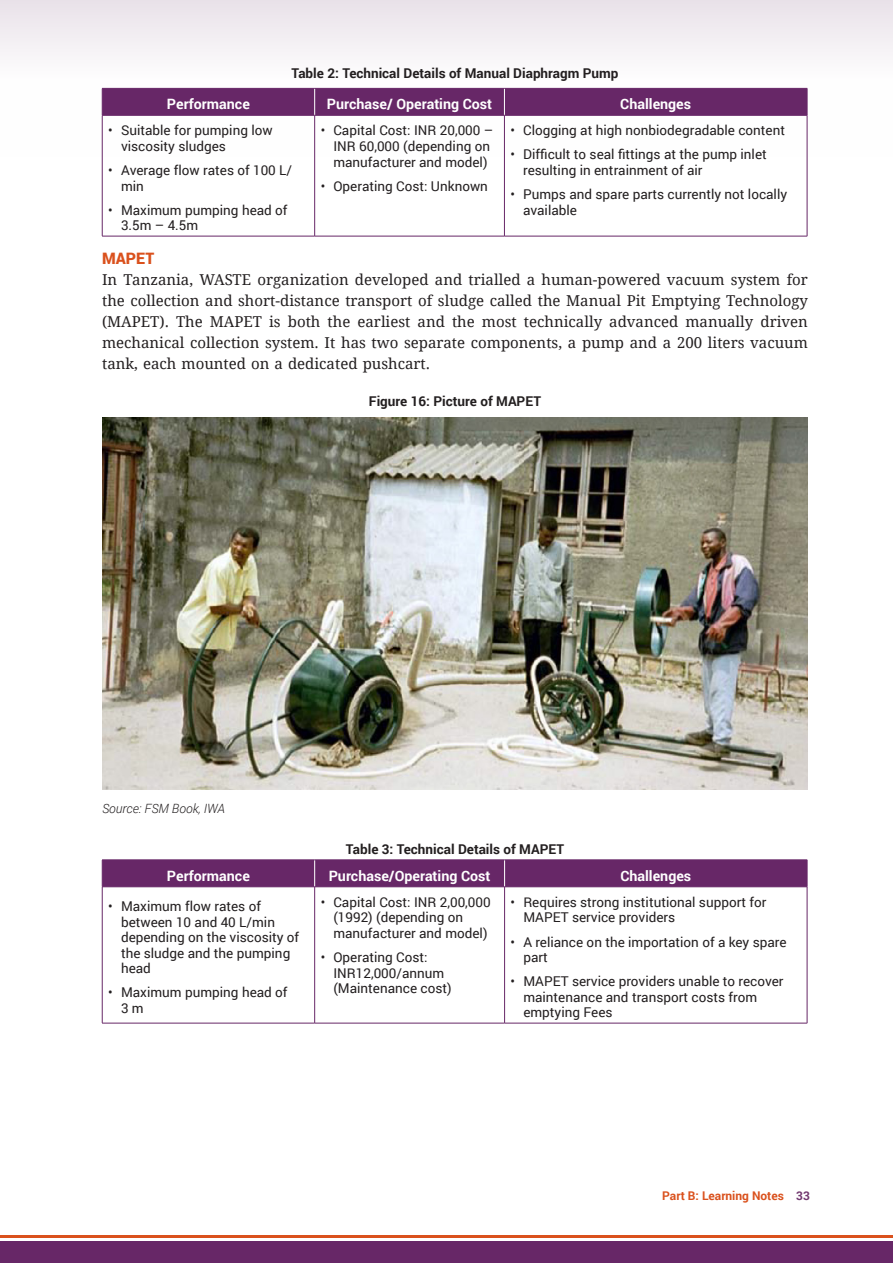
<style>
.page{position:relative;width:893px;height:1263px;background:#fff}
.page>*{position:absolute;margin:0;border:0;box-sizing:border-box;transform-origin:0 0}
.subhead3{font:900 15.75px "Roboto";letter-spacing:.005em;color:#da511d}
.Running_Body_Text{font:15px/21px "Droid Serif";color:#231f20;text-align:justify}
.TABLE_header_row_tex{font:700 14.25px "Roboto";color:#fff}
.t1{font:13.5px/15.5px "Roboto";color:#231f20}
.Pic_and_Tables_headi{font:700 13.5px "Roboto";color:#231f20}
.Pic_and_Table_Captio{font:italic 300 12.75px "Roboto";color:#231f20}
.t2{font:700 12px "Roboto";color:#da511d}
.s1{color:#723970}
</style>
<div class="page">
<div style="left:0;top:1241px;width:893px;height:22px;background:#672767"></div>
<hr style="left:0;top:1235px;width:893px;height:3px;background:#da511d">
<div style="left:0;top:0;width:893px;height:156px;background:linear-gradient(to bottom,#eee8ee,#fff)"></div>
<div style="left:102px;top:88px;width:706px;height:27px;background:#672767"></div>
<hr style="left:102px;top:115px;width:1px;height:121px;background:#672767">
<hr style="left:102px;top:115px;width:213px;height:1px;background:#672767">
<hr style="left:102px;top:236px;width:213px;height:1px;background:#672767">
<hr style="left:314px;top:115px;width:1px;height:121px;background:#672767">
<hr style="left:315px;top:115px;width:189px;height:1px;background:#672767">
<hr style="left:504px;top:115px;width:303px;height:1px;background:#672767">
<hr style="left:504px;top:115px;width:1px;height:121px;background:#672767">
<hr style="left:807px;top:115px;width:1px;height:121px;background:#672767">
<hr style="left:315px;top:236px;width:189px;height:1px;background:#672767">
<hr style="left:504px;top:236px;width:303px;height:1px;background:#672767">
<img style="left:102px;top:418px;width:706px;height:371px">
<hr style="left:102px;top:859px;width:213px;height:1px;background:#672767">
<hr style="left:315px;top:859px;width:190px;height:1px;background:#672767">
<hr style="left:505px;top:859px;width:302px;height:1px;background:#672767">
<div style="left:102px;top:860px;width:706px;height:27px;background:#672767"></div>
<hr style="left:102px;top:887px;width:1px;height:136px;background:#672767">
<hr style="left:102px;top:886px;width:213px;height:1px;background:#672767">
<hr style="left:102px;top:1023px;width:213px;height:1px;background:#672767">
<hr style="left:314px;top:887px;width:1px;height:136px;background:#672767">
<hr style="left:315px;top:886px;width:190px;height:1px;background:#672767">
<hr style="left:315px;top:1023px;width:190px;height:1px;background:#672767">
<hr style="left:504px;top:887px;width:1px;height:136px;background:#672767">
<hr style="left:505px;top:886px;width:302px;height:1px;background:#672767">
<hr style="left:807px;top:887px;width:1px;height:136px;background:#672767">
<hr style="left:505px;top:1023px;width:302px;height:1px;background:#672767">
<p class="Pic_and_Tables_headi" style="left:291px;top:64px;width:329px">Table 2: Technical Details of Manual Diaphragm Pump</p>
<p class="TABLE_header_row_tex" style="left:167px;top:94px;width:84px">Performance</p>
<p class="TABLE_header_row_tex" style="left:327px;top:94px;width:167px">Purchase/ Operating Cost</p>
<p class="TABLE_header_row_tex" style="left:620px;top:94px;width:72px">Challenges</p>
<p class="t1" style="left:121px;top:122px;width:153px;text-indent:-13px">• Suitable for pumping low viscosity sludges</p>
<p class="t1" style="left:121px;top:162px;width:173px;text-indent:-13px">• Average flow rates of 100 L/ min</p>
<p class="t1" style="left:121px;top:202px;width:168px;text-indent:-13px">• Maximum pumping head of<br>3.5m – 4.5m</p>
<p class="t1" style="left:333px;top:122px;width:161px;text-indent:-13px">• Capital Cost: INR 20,000 –<br>INR 60,000 (depending on manufacturer and model)</p>
<p class="t1" style="left:321px;top:177px;width:169px">• Operating Cost: Unknown</p>
<p class="t1" style="left:510px;top:122px;width:276px">• Clogging at high nonbiodegradable content</p>
<p class="t1" style="left:523px;top:146px;width:245px;text-indent:-13px">• Difficult to seal fittings at the pump inlet resulting in entrainment of air</p>
<p class="t1" style="left:523px;top:186px;width:266px;text-indent:-13px">• Pumps and spare parts currently not locally available</p>
<p class="subhead3" style="left:102px;top:247px;width:54px">MAPET</p>
<p class="Running_Body_Text" style="left:102px;top:269px;width:707px">In Tanzania, WASTE organization developed and trialled a human-powered vacuum system for the collection and short-distance transport of sludge called the Manual Pit Emptying Technology (MAPET). The MAPET is both the earliest and the most technically advanced manually driven mechanical collection system. It has two separate components, a pump and a 200 liters vacuum tank, each mounted on a dedicated pushcart.</p>
<p class="Pic_and_Tables_headi" style="left:369px;top:391px;width:174px">Figure 16: Picture of MAPET</p>
<p class="Pic_and_Table_Captio" style="left:102px;top:799px;width:125px">Source: FSM Book, IWA</p>
<p class="Pic_and_Tables_headi" style="left:346px;top:839px;width:220px">Table 3: Technical Details of MAPET</p>
<p class="TABLE_header_row_tex" style="left:167px;top:866px;width:84px">Performance</p>
<p class="TABLE_header_row_tex" style="left:329px;top:866px;width:163px">Purchase/Operating Cost</p>
<p class="TABLE_header_row_tex" style="left:620px;top:866px;width:72px">Challenges</p>
<p class="t1" style="left:121px;top:898px;width:180px;text-indent:-13px">• Maximum flow rates of between 10 and 40 L/min depending on the viscosity of the sludge and the pumping head</p>
<p class="t1" style="left:121px;top:984px;width:168px;text-indent:-13px">• Maximum pumping head of<br>3 m</p>
<p class="t1" style="left:523px;top:894px;width:245px;text-indent:-13px">• Requires strong institutional support for<br>MAPET service providers</p>
<p class="t1" style="left:523px;top:933px;width:265px;text-indent:-13px">• A reliance on the importation of a key spare part</p>
<p class="t1" style="left:523px;top:973px;width:262px;text-indent:-13px">• MAPET service providers unable to recover maintenance and transport costs from emptying Fees</p>
<p class="t1" style="left:333px;top:894px;width:159px;text-indent:-13px">• Capital Cost: INR 2,00,000 (1992) (depending on manufacturer and model)</p>
<p class="t1" style="left:333px;top:949px;width:120px;text-indent:-13px">• Operating Cost:<br>INR12,000/annum (Maintenance cost)</p>
<p class="t2" style="left:662px;top:1187px;width:149px">Part B: Learning Notes <span class="s1">33</span></p>
</div>
